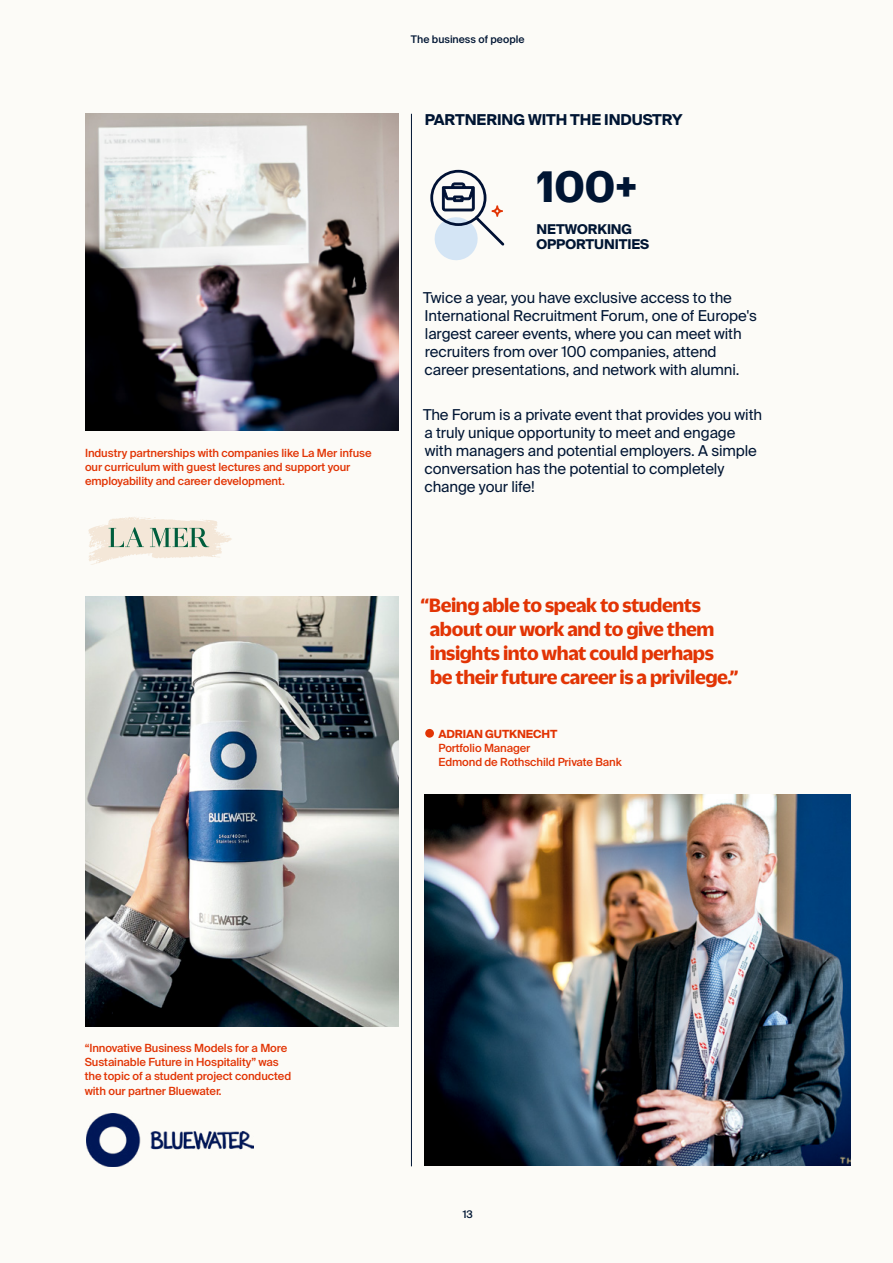
<style>
.page{position:relative;width:893px;height:1263px;background:#fcfbf7}
.page>*{position:absolute;margin:0;border:0;box-sizing:border-box;transform-origin:0 0}
.t1{font:700 48px "Duplicate Sans";color:#001533}
.t2{font:700 21px/24px "Duplicate Sans";letter-spacing:-.02em;color:#e23404}
.t3{font:15px/18px "Suisse Intl";letter-spacing:-.005em;color:#001533}
.t4{font:700 15px "Suisse Intl";letter-spacing:-.005em;color:#001533}
.t5{font:700 13.5px/15.8px "Suisse Intl";letter-spacing:-.005em;color:#001533}
.t6{font:500 11.25px/14.2px "Suisse Intl";letter-spacing:-.01em;color:#e23404}
.t7{font:700 11.25px "Suisse Intl";letter-spacing:-.01em;color:#e23404}
.t8{font:500 10.5px "Suisse Intl";color:#001533}
</style>
<div class="page">
<img style="left:85px;top:596px;width:313px;height:430px">
<img style="left:85px;top:114px;width:313px;height:316px">
<div style="left:425px;top:729px;width:9px;height:9px;background:#e23404;border-radius:50%"></div>
<img style="left:424px;top:795px;width:426px;height:371px">
<hr style="left:411px;top:114px;width:1px;height:1052px;background:#001533">
<div style="left:430px;top:170px;width:56px;height:56px;border:3px solid #001134;border-radius:50%"></div>
<svg style="left:432px;top:182px;width:73px;height:78px"></svg>
<img style="left:87px;top:1114px;width:167px;height:52px">
<svg style="left:88px;top:517px;width:144px;height:48px"></svg>
<p class="t6" style="left:85px;top:446px;width:288px">Industry partnerships with companies like La Mer infuse our curriculum with guest lectures and support your employability and career development.</p>
<p class="t8" style="left:411px;top:33px;width:115px">The business of people</p>
<p class="t4" style="left:425px;top:111px;width:259px">PARTNERING WITH THE INDUSTRY</p>
<h1 class="t1" style="left:537px;top:154px;width:102px">100+</h1>
<p class="t5" style="left:537px;top:221px;width:114px">NETWORKING<br>OPPORTUNITIES</p>
<p class="t3" style="left:423px;top:289px;width:335px">Twice a year, you have exclusive access to the International Recruitment Forum, one of Europe's largest career events, where you can meet with recruiters from over 100 companies, attend career presentations, and network with alumni.</p>
<p class="t3" style="left:423px;top:406px;width:341px">The Forum is a private event that provides you with a truly unique opportunity to meet and engage with managers and potential employers. A simple conversation has the potential to completely change your life!</p>
<h2 class="t2" style="left:430px;top:591px;width:310px;text-indent:-9px">“Being able to speak to students about our work and to give them insights into what could perhaps be their future career is a privilege.”</h2>
<p class="t7" style="left:438px;top:727px;width:121px">ADRIAN GUTKNECHT</p>
<p class="t6" style="left:438px;top:741px;width:185px">Portfolio Manager<br>Edmond de Rothschild Private Bank</p>
<p class="t6" style="left:85px;top:1041px;width:208px">“Innovative Business Models for a More Sustainable Future in Hospitality” was the topic of a student project conducted with our partner Bluewater.</p>
<p class="t8" style="left:463px;top:1208px;width:12px">13</p>
</div>
